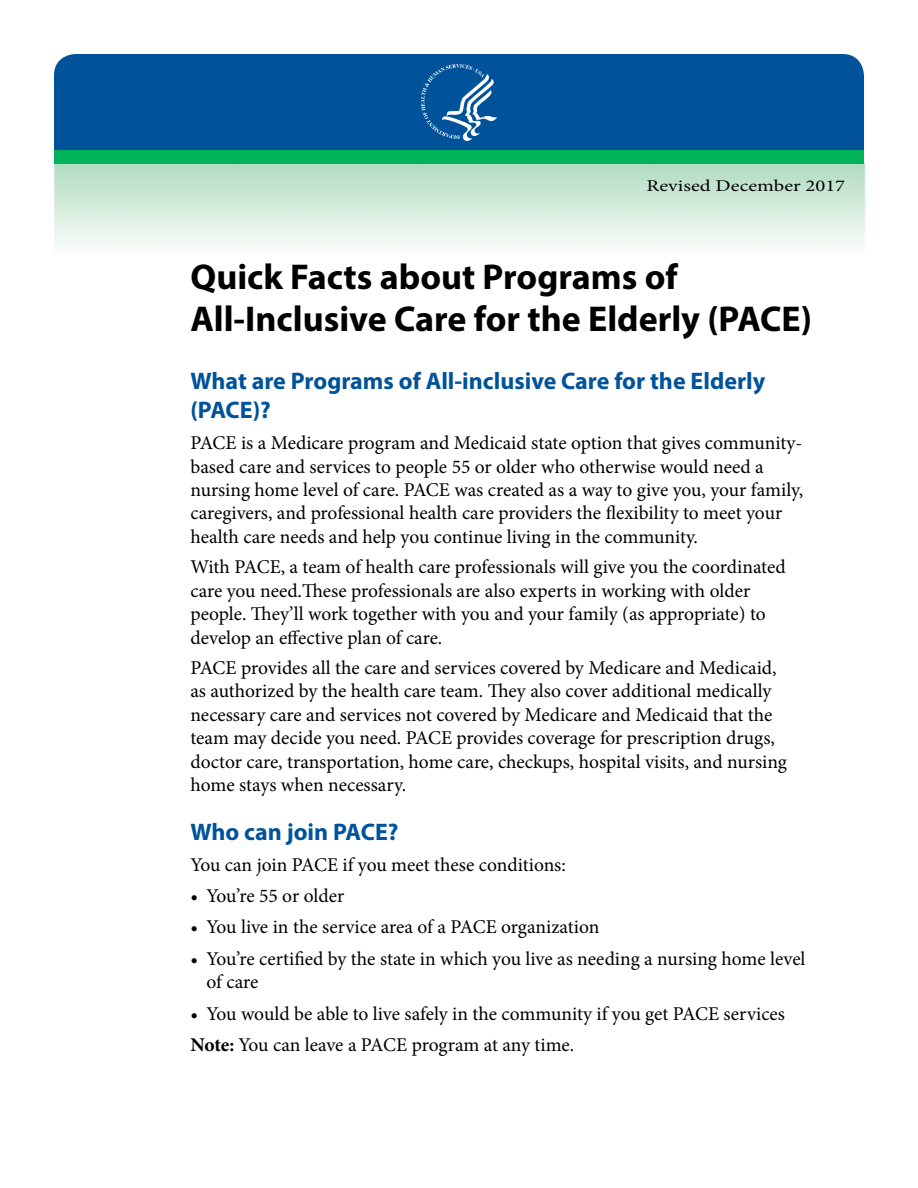
<style>
.page{position:relative;width:918px;height:1188px;background:#fff}
.page>*{position:absolute;margin:0;border:0;box-sizing:border-box;transform-origin:0 0}
.t1{font:700 36px/42px "Myriad Pro";color:#000}
.Fact_Sheet_Subheader{font:700 24px/28.8px "Myriad Pro";color:#00539b}
.Fact_Sheet_Text{font:19.5px/23.4px "Minion Pro";letter-spacing:-.005em;color:#000}
.t2{font:16.5px "Minion Pro";color:#000;scale:1.25 1}
.s1{font-weight:700}
</style>
<div class="page">
<div style="left:54px;top:54px;width:810px;height:96px;background:#00539b"></div>
<div style="left:54px;top:150px;width:810px;height:14px;background:#00b259"></div>
<svg style="left:421px;top:64px;width:76px;height:77px;background:#2a6fab"></svg>
<h1 class="t2" style="left:646px;top:175px;width:160px">Revised December 2017</h1>
<h1 class="t1" style="left:190px;top:255px;width:623px">Quick Facts about Programs of<br>All-Inclusive Care for the Elderly (PACE)</h1>
<h2 class="Fact_Sheet_Subheader" style="left:190px;top:366px;width:576px">What are Programs of All-inclusive Care for the Elderly (PACE)?</h2>
<h3 class="Fact_Sheet_Text" style="left:190px;top:431px;width:614px">PACE is a Medicare program and Medicaid state option that gives community&shy;based care and services to people 55 or older who otherwise would need a nursing home level of care. PACE was created as a way to give you, your family, caregivers, and professional health care providers the flexibility to meet your health care needs and help you continue living in the community.</h3>
<h3 class="Fact_Sheet_Text" style="left:190px;top:555px;width:597px">With PACE, a team of health care professionals will give you the coordinated care you need.These professionals are also experts in working with older people. They’ll work together with you and your family (as appropriate) to develop an effective plan of care.</h3>
<h3 class="Fact_Sheet_Text" style="left:190px;top:656px;width:598px">PACE provides all the care and services covered by Medicare and Medicaid, as authorized by the health care team. They also cover additional medically necessary care and services not covered by Medicare and Medicaid that the team may decide you need. PACE provides coverage for prescription drugs, doctor care, transportation, home care, checkups, hospital visits, and nursing home stays when necessary.</h3>
<h2 class="Fact_Sheet_Subheader" style="left:190px;top:817px;width:210px">Who can join PACE?</h2>
<h3 class="Fact_Sheet_Text" style="left:190px;top:854px;width:377px">You can join PACE if you meet these conditions:</h3>
<p class="Fact_Sheet_Text" style="left:190px;top:884px;width:155px">• You’re 55 or older</p>
<p class="Fact_Sheet_Text" style="left:190px;top:916px;width:411px">• You live in the service area of a PACE organization</p>
<p class="Fact_Sheet_Text" style="left:207px;top:947px;width:600px;text-indent:-16px">• You’re certified by the state in which you live as needing a nursing home level of care</p>
<p class="Fact_Sheet_Text" style="left:190px;top:1002px;width:596px">• You would be able to live safely in the community if you get PACE services</p>
<h3 class="Fact_Sheet_Text" style="left:190px;top:1033px;width:385px"><span class="s1">Note:</span> You can leave a PACE program at any time.</h3>
</div>
